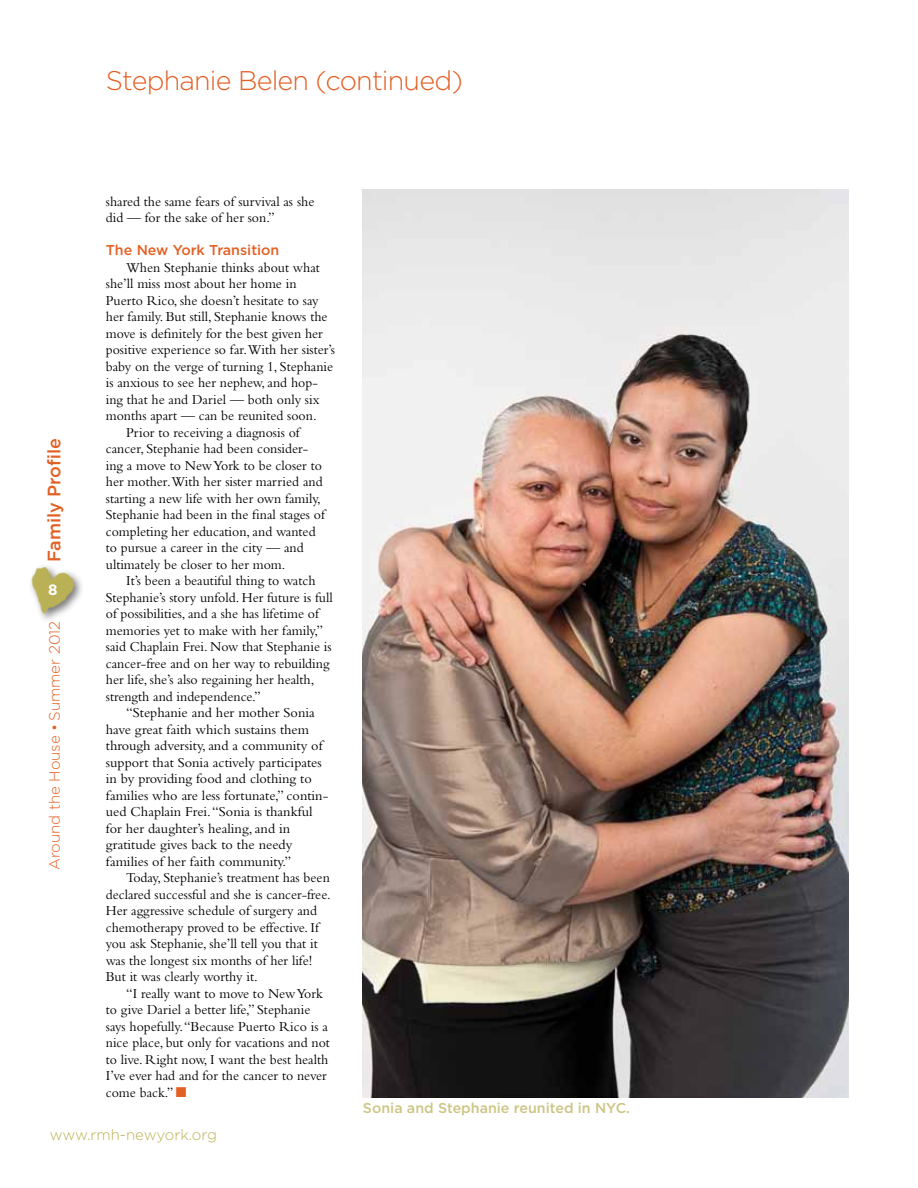
<style>
.page{position:relative;width:918px;height:1188px;background:#fff}
.page>*{position:absolute;margin:0;border:0;box-sizing:border-box;transform-origin:0 0}
.t1{font:300 27px "Gotham";letter-spacing:-.03em;color:#e36024}
.t2{font:500 18px "Gotham";color:#e36024}
.t3{font:300 15px "Gotham";color:#e36024}
.t4{font:300 15px "Gotham";letter-spacing:-.005em;color:#bbb155}
.t5{font:700 15px "Gotham";color:#fff}
.t6{font:14.25px/16.5px "Bembo";color:#000}
.t7{font:500 14.25px "Gotham";color:#cdc584}
.t8{font:500 14.25px "Gotham";color:#e36024}
.s1{color:#e36024}
</style>
<div class="page">
<div style="left:27px;top:563px;width:58px;height:62px;background:#000;opacity:.55"></div>
<img style="left:27px;top:565px;width:51px;height:56px">
<img style="left:363px;top:189px;width:486px;height:908px">
<p class="t2" style="left:44px;top:562px;width:126px;rotate:-90deg">Family Profile</p>
<p class="t5" style="left:48px;top:581px;width:11px">8</p>
<p class="t3" style="left:46px;top:870px;width:251px;rotate:-90deg">Around the House • Summer 2012</p>
<h1 class="t1" style="left:106px;top:66px;width:359px">Stephanie Belen (continued)</h1>
<p class="t6" style="left:106px;top:193px;width:210px">shared the same fears of survival as she did — for the sake of her son.”</p>
<p class="t8" style="left:106px;top:242px;width:175px">The New York Transition</p>
<p class="t6" style="left:126px;top:259px;width:195px">When Stephanie thinks about what</p>
<p class="t6" style="left:106px;top:275px;width:192px">she’ll miss most about her home in</p>
<p class="t6" style="left:106px;top:292px;width:214px">Puerto Rico, she doesn’t hesitate to say</p>
<p class="t6" style="left:106px;top:308px;width:223px">her family. But still, Stephanie knows the</p>
<p class="t6" style="left:106px;top:325px;width:219px">move is definitely for the best given her</p>
<p class="t6" style="left:106px;top:341px;width:231px">positive experience so far.With her sister’s</p>
<p class="t6" style="left:106px;top:358px;width:229px">baby on the verge of turning 1, Stephanie</p>
<p class="t6" style="left:106px;top:374px;width:213px">is anxious to see her nephew, and hop-</p>
<p class="t6" style="left:106px;top:391px;width:215px">ing that he and Dariel — both only six</p>
<p class="t6" style="left:106px;top:407px;width:212px">months apart — can be reunited soon.</p>
<p class="t6" style="left:126px;top:424px;width:175px">Prior to receiving a diagnosis of</p>
<p class="t6" style="left:106px;top:440px;width:204px">cancer, Stephanie had been consider-</p>
<p class="t6" style="left:106px;top:457px;width:218px">ing a move to New York to be closer to</p>
<p class="t6" style="left:106px;top:473px;width:218px">her mother.With her sister married and</p>
<p class="t6" style="left:106px;top:490px;width:217px">starting a new life with her own family,</p>
<p class="t6" style="left:106px;top:506px;width:221px">Stephanie had been in the final stages of</p>
<p class="t6" style="left:106px;top:523px;width:211px">completing her education, and wanted</p>
<p class="t6" style="left:106px;top:539px;width:199px">to pursue a career in the city — and</p>
<p class="t6" style="left:106px;top:556px;width:181px">ultimately be closer to her mom.</p>
<p class="t6" style="left:126px;top:572px;width:191px">It’s been a beautiful thing to watch</p>
<p class="t6" style="left:106px;top:589px;width:228px">Stephanie’s story unfold. Her future is full</p>
<p class="t6" style="left:106px;top:605px;width:215px">of possibilities, and a she has lifetime of</p>
<p class="t6" style="left:106px;top:622px;width:219px">memories yet to make with her family,”</p>
<p class="t6" style="left:106px;top:638px;width:227px">said Chaplain Frei. Now that Stephanie is</p>
<p class="t6" style="left:106px;top:655px;width:225px">cancer-free and on her way to rebuilding</p>
<p class="t6" style="left:106px;top:671px;width:210px">her life, she’s also regaining her health,</p>
<p class="t6" style="left:106px;top:688px;width:156px">strength and independence.”</p>
<p class="t6" style="left:126px;top:704px;width:190px">“Stephanie and her mother Sonia</p>
<p class="t6" style="left:106px;top:721px;width:205px">have great faith which sustains them</p>
<p class="t6" style="left:106px;top:737px;width:218px">through adversity, and a community of</p>
<p class="t6" style="left:106px;top:754px;width:217px">support that Sonia actively participates</p>
<p class="t6" style="left:106px;top:770px;width:208px">in by providing food and clothing to</p>
<p class="t6" style="left:106px;top:787px;width:224px">families who are less fortunate,” contin-</p>
<p class="t6" style="left:106px;top:803px;width:208px">ued Chaplain Frei. “Sonia is thankful</p>
<p class="t6" style="left:106px;top:820px;width:186px">for her daughter’s healing, and in</p>
<p class="t6" style="left:106px;top:836px;width:188px">gratitude gives back to the needy</p>
<p class="t6" style="left:106px;top:853px;width:187px">families of her faith community.”</p>
<p class="t6" style="left:126px;top:869px;width:205px">Today, Stephanie’s treatment has been</p>
<p class="t6" style="left:106px;top:886px;width:226px">declared successful and she is cancer-free.</p>
<p class="t6" style="left:106px;top:902px;width:213px">Her aggressive schedule of surgery and</p>
<p class="t6" style="left:106px;top:919px;width:214px">chemotherapy proved to be effective. If</p>
<p class="t6" style="left:106px;top:935px;width:213px">you ask Stephanie, she’ll tell you that it</p>
<p class="t6" style="left:106px;top:952px;width:208px">was the longest six months of her life!</p>
<p class="t6" style="left:106px;top:968px;width:153px">But it was clearly worthy it.</p>
<p class="t6" style="left:126px;top:985px;width:198px">“I really want to move to New York</p>
<p class="t6" style="left:106px;top:1001px;width:206px">to give Dariel a better life,” Stephanie</p>
<p class="t6" style="left:106px;top:1018px;width:224px">says hopefully. “Because Puerto Rico is a</p>
<p class="t6" style="left:106px;top:1034px;width:226px">nice place, but only for vacations and not</p>
<p class="t6" style="left:106px;top:1051px;width:224px">to live. Right now, I want the best health</p>
<p class="t6" style="left:106px;top:1067px;width:222px">I’ve ever had and for the cancer to never</p>
<p class="t6" style="left:106px;top:1084px;width:82px">come back.” <span class="s1">■</span></p>
<p class="t7" style="left:363px;top:1100px;width:269px">Sonia and Stephanie reunited in NYC.</p>
<p class="t4" style="left:50px;top:1126px;width:169px">www.rmh-newyork.org</p>
</div>
